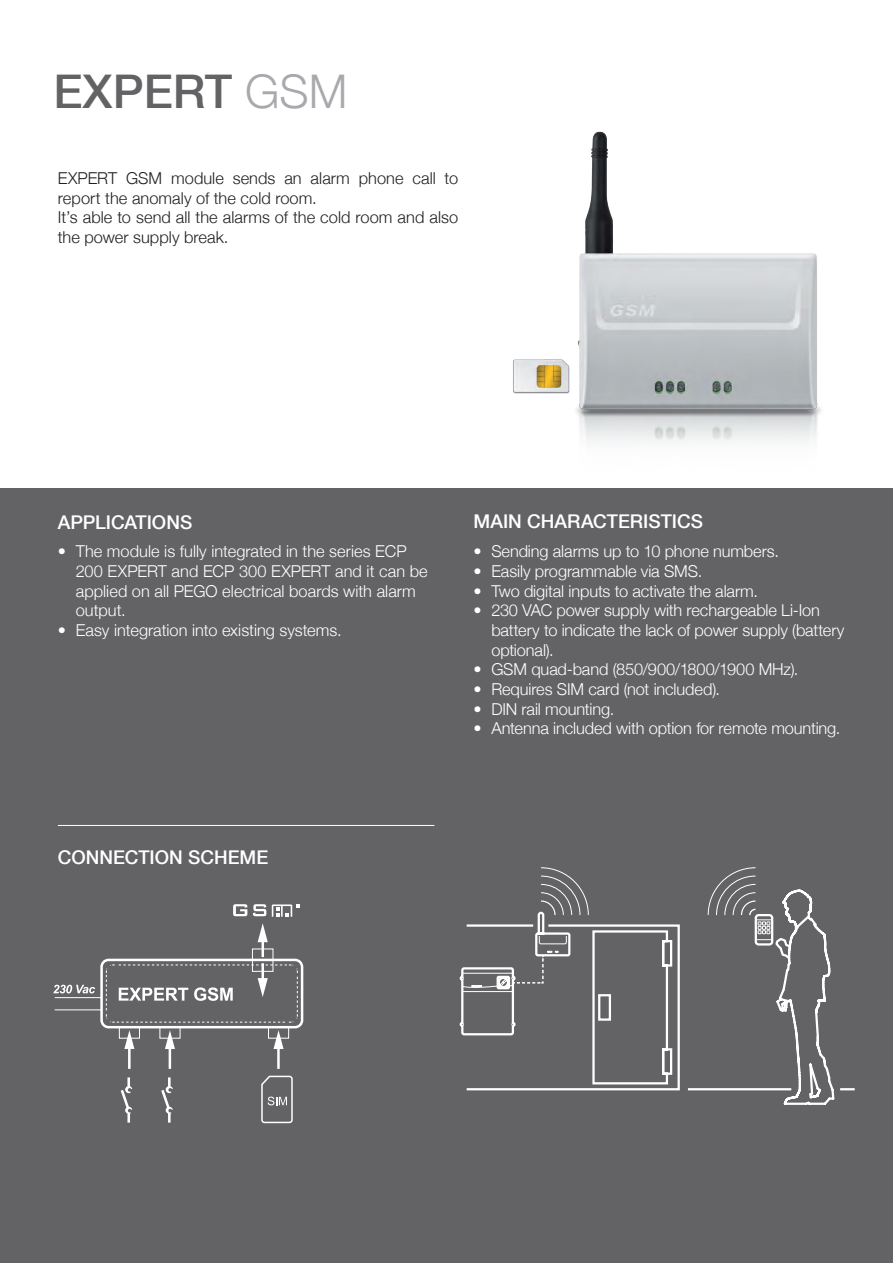
<style>
.page{position:relative;width:893px;height:1263px;background:#fff}
.page>*{position:absolute;margin:0;border:0;box-sizing:border-box;transform-origin:0 0}
.t1{font:500 46.35px "Helvetica Neue";color:#636366}
.t2{font:500 18.9px "Helvetica Neue";color:#fff}
.t3{font:300 16.35px/19.6px "Helvetica Neue";letter-spacing:-.005em;color:#fff}
.t4{font:300 16.35px/19.6px "Helvetica Neue";letter-spacing:.005em;color:#231f20}
.s1{font-weight:300;color:#a8a9ad}
</style>
<div class="page">
<div style="left:0;top:488px;width:893px;height:775px;background:#636366"></div>
<div style="left:252px;top:948px;width:21px;height:13px;border:1px solid #fff"></div>
<svg style="left:258px;top:923px;width:10px;height:34px"></svg>
<div style="left:100px;top:959px;width:203px;height:69px;border:3px solid #fff;border-radius:7px"></div>
<hr style="left:55px;top:1009px;width:47px;height:1px;background:#fff">
<hr style="left:55px;top:997px;width:47px;height:1px;background:#fff">
<svg style="left:53px;top:985px;width:42px;height:8px"></svg>
<svg style="left:105px;top:963px;width:193px;height:60px"></svg>
<div style="left:119px;top:1027px;width:21px;height:12px;border:1px solid #fff"></div>
<hr style="left:128px;top:1045px;width:3px;height:24px;background:#fff">
<svg style="left:124px;top:1030px;width:10px;height:19px"></svg>
<svg style="left:121px;top:1077px;width:11px;height:45px"></svg>
<div style="left:159px;top:1027px;width:22px;height:12px;border:1px solid #fff"></div>
<hr style="left:169px;top:1045px;width:2px;height:24px;background:#fff">
<svg style="left:165px;top:1030px;width:10px;height:19px"></svg>
<div style="left:268px;top:1027px;width:21px;height:12px;border:1px solid #fff"></div>
<hr style="left:277px;top:1045px;width:3px;height:24px;background:#fff">
<svg style="left:273px;top:1030px;width:11px;height:19px"></svg>
<svg style="left:161px;top:1077px;width:12px;height:45px"></svg>
<svg style="left:261px;top:1075px;width:32px;height:49px"></svg>
<svg style="left:233px;top:904px;width:14px;height:12px"></svg>
<svg style="left:253px;top:904px;width:13px;height:12px"></svg>
<svg style="left:272px;top:904px;width:28px;height:13px"></svg>
<img style="left:513px;top:131px;width:308px;height:311px">
<svg style="left:459px;top:867px;width:396px;height:238px"></svg>
<hr style="left:58px;top:825px;width:376px;height:1px;background:#fff">
<h1 class="t1" style="left:53px;top:54px;width:295px">EXPERT <span class="s1">GSM</span></h1>
<p class="t4" style="left:58px;top:167px;width:402px">EXPERT GSM module sends an alarm phone call to report the anomaly of the cold room.<br>It’s able to send all the alarms of the cold room and also the power supply break.</p>
<p class="t2" style="left:58px;top:507px;width:25px">APPL</p>
<p class="t2" style="left:106px;top:507px;width:15px">ICAT</p>
<p class="t2" style="left:147px;top:507px;width:47px">ION S</p>
<p class="t2" style="left:473px;top:506px;width:68px">MA INCHA</p>
<p class="t2" style="left:567px;top:506px;width:19px">RACTE</p>
<p class="t2" style="left:630px;top:506px;width:75px">RISTICS</p>
<p class="t3" style="left:473px;top:541px;width:307px">• Sending alarms up to 10 phone numbers.</p>
<p class="t3" style="left:473px;top:560px;width:230px">• Easily programmable via SMS.</p>
<p class="t3" style="left:473px;top:580px;width:286px">• Two digital inputs to activate the alarm.</p>
<p class="t3" style="left:491px;top:600px;width:355px;text-indent:-18px">• 230 VAC power supply with rechargeable Li-Ion battery to indicate the lack of power supply (battery optional).</p>
<p class="t3" style="left:473px;top:659px;width:327px">• GSM quad-band (850/900/1800/1900 MHz).</p>
<p class="t3" style="left:473px;top:678px;width:248px">• Requires SI M card (not included).</p>
<p class="t3" style="left:473px;top:698px;width:142px">• DIN rail mounting.</p>
<p class="t3" style="left:473px;top:718px;width:369px">• Antenna included with option for remote mounting.</p>
<p class="t3" style="left:76px;top:541px;width:353px;text-indent:-18px">• The module is fully integrated in the series ECP 200 EXPERT and ECP 300 EXPERT and it can be applied on all PEGO electrical boards with alarm output.</p>
<p class="t3" style="left:58px;top:619px;width:285px">• Easy integration into existing systems.</p>
<p class="t2" style="left:58px;top:842px;width:212px">CONNECTION SCHEME</p>
</div>
